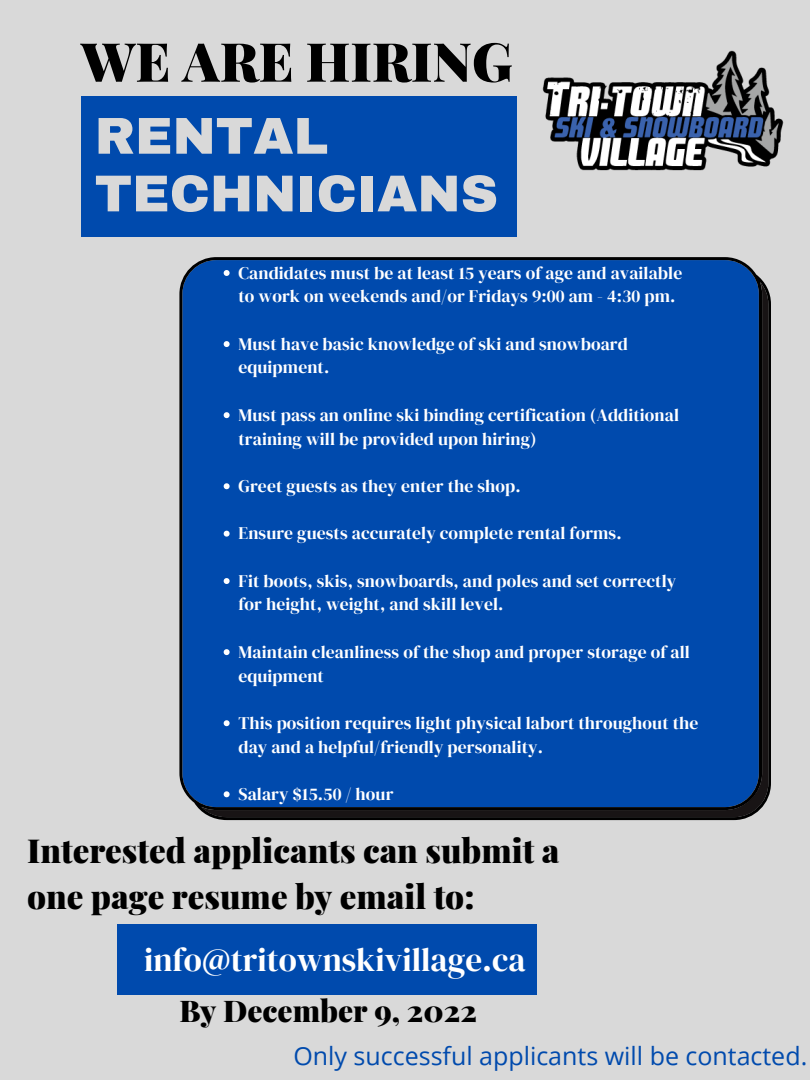
<style>
.page{position:relative;width:810px;height:1080px;background:#d9d9d9}
.page>*{position:absolute;margin:0;border:0;box-sizing:border-box;transform-origin:0 0}
.t1{font:900 53.88px "Playfair Display";color:#000}
.t2{font:900 51.88px/57.6px "Archivo";color:#d9d9d9}
.t3{font:900 33.12px/46.2px "Playfair Display";color:#000}
.t4{font:33.12px "DM Serif Display";color:#fff}
.t5{font:900 30px "Playfair Display";color:#000}
.t6{font:25px "Open Sans";color:#004aad}
.t7{font:17.56px/23.7px "DM Serif Display";letter-spacing:.005em;color:#fff}
</style>
<div class="page">
<div style="left:81px;top:96px;width:435px;height:140px;background:#004aad"></div>
<div style="left:179px;top:257px;width:592px;height:563px;background:#004aad"></div>
<div style="left:117px;top:924px;width:420px;height:71px;background:#004aad"></div>
<svg style="left:224px;top:270px;width:6px;height:6px"></svg>
<svg style="left:224px;top:341px;width:6px;height:6px"></svg>
<svg style="left:224px;top:412px;width:6px;height:6px"></svg>
<svg style="left:224px;top:483px;width:6px;height:6px"></svg>
<svg style="left:224px;top:531px;width:6px;height:6px"></svg>
<svg style="left:224px;top:578px;width:6px;height:6px"></svg>
<svg style="left:224px;top:649px;width:6px;height:6px"></svg>
<svg style="left:224px;top:720px;width:6px;height:6px"></svg>
<svg style="left:224px;top:791px;width:6px;height:6px"></svg>
<img style="left:542px;top:50px;width:242px;height:121px">
<h1 class="t1" style="left:81px;top:24px;width:433px">WE ARE HIRING</h1>
<h2 class="t2" style="left:95px;top:108px;width:405px">RENTAL<br>TECHNICIANS</h2>
<p class="t7" style="left:238px;top:261px;width:445px">Candidates must be at least 15 years of age and available to work on weekends and/or Fridays 9:00 am - 4:30 pm.</p>
<p class="t7" style="left:238px;top:332px;width:391px">Must have basic knowledge of ski and snowboard equipment.</p>
<p class="t7" style="left:238px;top:403px;width:442px">Must pass an online ski binding certification (Additional training will be provided upon hiring)</p>
<p class="t7" style="left:238px;top:474px;width:284px">Greet guests as they enter the shop.</p>
<p class="t7" style="left:238px;top:521px;width:385px">Ensure guests accurately complete rental forms.</p>
<p class="t7" style="left:238px;top:569px;width:439px">Fit boots, skis, snowboards, and poles and set correctly for height, weight, and skill level.</p>
<p class="t7" style="left:238px;top:640px;width:453px">Maintain cleanliness of the shop and proper storage of all equipment</p>
<p class="t7" style="left:238px;top:711px;width:461px">This position requires light physical labort throughout the day and a helpful/friendly personality.</p>
<p class="t7" style="left:238px;top:782px;width:156px">Salary $15.50 / hour</p>
<h3 class="t3" style="left:27px;top:826px;width:534px">Interested applicants can submit a one page resume by email to:</h3>
<h3 class="t4" style="left:144px;top:936px;width:383px">info@tritownskivillage.ca</h3>
<h3 class="t5" style="left:179px;top:990px;width:299px">By December 9, 2022</h3>
<h3 class="t6" style="left:293px;top:1038px;width:515px">Only successful applicants will be contacted.</h3>
</div>
